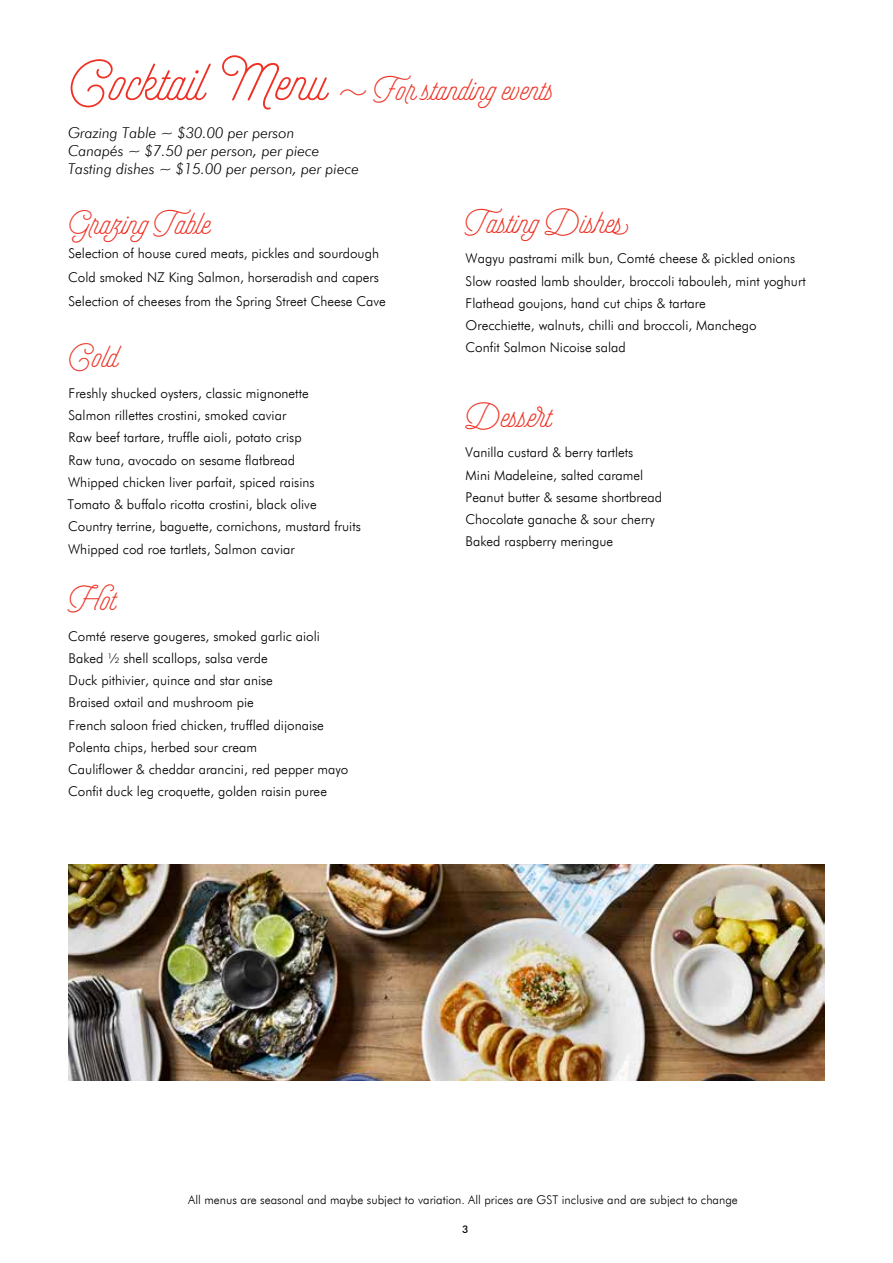
<style>
.page{position:relative;width:893px;height:1263px;background:#fff}
.page>*{position:absolute;margin:0;border:0;box-sizing:border-box;transform-origin:0 0}
.t1{font:36px "Selfie";color:#ee3124}
.t2{font:italic 300 15px/18px "Futura BT";color:#000}
.t3{font:300 13.5px/22.2px "Futura BT";color:#000}
.t4{font:300 12px "Futura BT";color:#000}
.t5{font:500 10.5px "Futura BT";color:#000}
.s1{font-size:61.5px}
</style>
<div class="page">
<img style="left:68px;top:865px;width:757px;height:215px">
<h1 class="t1" style="left:65px;top:68px;width:491px"><span class="s1">Cocktail Menu</span> ~ For standing events</h1>
<p class="t2" style="left:68px;top:124px;width:292px">Grazing Table ~ $30.00 per person<br>Canapés ~ $7.50 per person, per piece<br>Tasting dishes ~ $15.00 per person, per piece</p>
<h1 class="t1" style="left:67px;top:201px;width:145px">Grazing Table</h1>
<p class="t3" style="left:68px;top:241px;width:319px;line-height:24px">Selection of house cured meats, pickles and sourdough<br>Cold smoked NZ King Salmon, horseradish and capers<br>Selection of cheeses from the Spring Street Cheese Cave</p>
<h1 class="t1" style="left:66px;top:335px;width:54px">Cold</h1>
<p class="t3" style="left:67px;top:382px;width:295px">Freshly shucked oysters, classic mignonette<br>Salmon rillettes crostini, smoked caviar<br>Raw beef tartare, truffle aioli, potato crisp<br>Raw tuna, avocado on sesame flatbread<br>Whipped chicken liver parfait, spiced raisins<br>Tomato &amp; buffalo ricotta crostini, black olive Country terrine, baguette, cornichons, mustard fruits Whipped cod roe tartlets, Salmon caviar</p>
<h1 class="t1" style="left:68px;top:578px;width:50px">Hot</h1>
<p class="t3" style="left:68px;top:625px;width:282px">Comté reserve gougeres, smoked garlic aioli Baked ½ shell scallops, salsa verde<br>Duck pithivier, quince and star anise<br>Braised oxtail and mushroom pie<br>French saloon fried chicken, truffled dijonaise Polenta chips, herbed sour cream<br>Cauliflower &amp; cheddar arancini, red pepper mayo Confit duck leg croquette, golden raisin puree</p>
<h1 class="t1" style="left:466px;top:200px;width:159px">Tasting Dishes</h1>
<p class="t3" style="left:466px;top:247px;width:342px">Wagyu pastrami milk bun, Comté cheese &amp; pickled onions Slow roasted lamb shoulder, broccoli tabouleh, mint yoghurt Flathead goujons, hand cut chips &amp; tartare<br>Orecchiette, walnuts, chilli and broccoli, Manchego<br>Confit Salmon Nicoise salad</p>
<h1 class="t1" style="left:466px;top:394px;width:88px">Dessert</h1>
<p class="t3" style="left:466px;top:441px;width:198px">Vanilla custard &amp; berry tartlets<br>Mini Madeleine, salted caramel<br>Peanut butter &amp; sesame shortbread<br>Chocolate ganache &amp; sour cherry<br>Baked raspberry meringue</p>
<p class="t4" style="left:188px;top:1192px;width:551px">All menus are seasonal and maybe subject to variation. All prices are GST inclusive and are subject to change</p>
<p class="t5" style="left:462px;top:1223px;width:8px">3</p>
</div>
